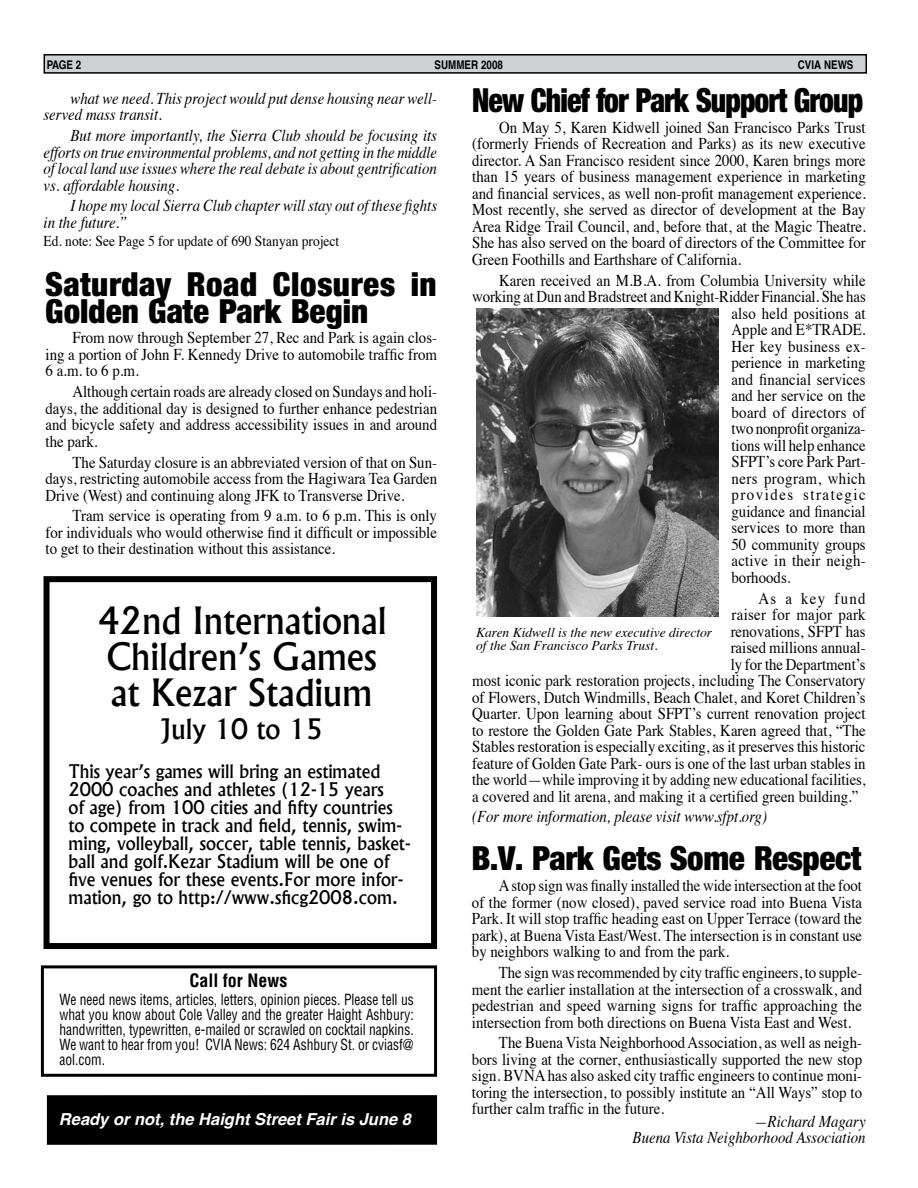
<style>
.page{position:relative;width:918px;height:1188px;background:#fff}
.page>*{position:absolute;margin:0;border:0;box-sizing:border-box;transform-origin:0 0}
.t1{font:500 36px/36px "Albertus";color:#000}
.t2{font:33px/27px "Harvest";letter-spacing:.02em;color:#000}
.t3{font:33px "Harvest";letter-spacing:-.03em;color:#000;scale:.9 1}
.t4{font:33px "Harvest";letter-spacing:-.01em;color:#000}
.t5{font:500 27px "Albertus";color:#000}
.t6{font:500 18px/18px "Albertus";color:#000}
.t7{font:700 condensed 18px "Helvetica";color:#000}
.t8{font:16.5px/16.5px "Times";color:#000;text-align:justify;scale:.9 1}
.t9{font:italic 16.5px/16.5px "Times";color:#000;scale:.9 1}
.t10{font:italic 700 16.5px "Helvetica";color:#fff}
.t11{font:16.5px "Times";letter-spacing:.025em;color:#000;scale:.9 1}
.t12{font:16.5px "Times";letter-spacing:.02em;color:#000;scale:.9 1}
.t13{font:16.5px "Times";letter-spacing:.03em;color:#000;scale:.9 1}
.t14{font:16.5px "Times";letter-spacing:.105em;color:#000;scale:.9 1}
.t15{font:16.5px "Times";letter-spacing:.09em;color:#000;scale:.9 1}
.t16{font:condensed 15px/15px "Helvetica";color:#000;text-align:justify;scale:.9 1}
.t17{font:15px "Times";color:#000;scale:.9 1}
.t18{font:italic 13.5px/13.5px "Times";color:#000}
.t19{font:700 condensed 12px "Helvetica";color:#000}
</style>
<div class="page">
<div style="left:44px;top:55px;width:822px;height:18px;background:#cfd0d2"></div>
<div style="left:44px;top:54px;width:823px;height:20px;border:2px solid #000"></div>
<img style="left:476px;top:309px;width:242px;height:307px">
<div style="left:44px;top:576px;width:393px;height:373px;border:6px solid #000"></div>
<div style="left:48px;top:1097px;width:388px;height:46px;background:#000"></div>
<div style="left:47px;top:1095px;width:390px;height:50px;border:3px solid #000"></div>
<div style="left:41px;top:965px;width:396px;height:112px;border:3px solid #000"></div>
<p class="t19" style="left:47px;top:58px;width:36px">PAGE 2</p>
<p class="t19" style="left:435px;top:58px;width:70px">SUMMER 2008</p>
<p class="t19" style="left:798px;top:58px;width:57px">CVIA NEWS</p>
<h2 class="t3" style="left:472px;top:84px;width:436px">New Chief for Park Support Group</h2>
<p class="t8" style="left:472px;top:118px;width:439px;text-indent:27px">On May 5, Karen Kidwell joined San Francisco Parks Trust (formerly Friends of Recreation and Parks) as its new executive director. A San Francisco resident since 2000, Karen brings more than 15 years of business management experience in marketing and financial services, as well non-profit management experience.<br>Most recently, she served as director of development at the Bay Area Ridge Trail Council, and, before that, at the Magic Theatre.<br>She has also served on the board of directors of the Committee for Green Foothills and Earthshare of California.</p>
<p class="t8" style="left:499px;top:271px;width:409px">Karen received an M.B.A. from Columbia University while</p>
<p class="t8" style="left:472px;top:287px;width:439px">working at Dun and Bradstreet and Knight-Ridder Financial. She has</p>
<p class="t8" style="left:732px;top:304px;width:151px">also held positions at</p>
<p class="t8" style="left:732px;top:320px;width:151px">Apple and E*TRADE.</p>
<p class="t8" style="left:732px;top:337px;width:151px">Her key business ex-</p>
<p class="t8" style="left:732px;top:353px;width:150px">perience in marketing</p>
<p class="t8" style="left:732px;top:370px;width:151px">and financial services</p>
<p class="t8" style="left:732px;top:386px;width:151px">and her service on the</p>
<p class="t11" style="left:732px;top:397px;width:150px">board of directors of</p>
<p class="t8" style="left:732px;top:419px;width:150px">two nonprofit organiza-</p>
<p class="t8" style="left:732px;top:436px;width:151px">tions will help enhance</p>
<p class="t8" style="left:732px;top:452px;width:151px">SFPT’s core Park Part-</p>
<p class="t13" style="left:732px;top:463px;width:151px">ners program, which</p>
<p class="t14" style="left:732px;top:479px;width:151px">provides strategic</p>
<p class="t8" style="left:732px;top:502px;width:151px">guidance and financial</p>
<p class="t8" style="left:732px;top:518px;width:151px">services to more than</p>
<p class="t8" style="left:732px;top:535px;width:150px">50 community groups</p>
<p class="t8" style="left:732px;top:551px;width:151px">active in their neigh-</p>
<p class="t8" style="left:732px;top:568px;width:67px">borhoods.</p>
<p class="t15" style="left:759px;top:583px;width:121px">As a key fund</p>
<p class="t12" style="left:732px;top:599px;width:151px">raiser for major park</p>
<p class="t8" style="left:731px;top:621px;width:151px">renovations, SFPT has</p>
<p class="t8" style="left:731px;top:638px;width:152px">raised millions annual-</p>
<p class="t8" style="left:731px;top:654px;width:152px">ly for the Department’s</p>
<p class="t8" style="left:472px;top:671px;width:439px">most iconic park restoration projects, including The Conservatory</p>
<p class="t8" style="left:472px;top:687px;width:439px">of Flowers, Dutch Windmills, Beach Chalet, and Koret Children’s</p>
<p class="t8" style="left:472px;top:704px;width:439px">Quarter. Upon learning about SFPT’s current renovation project</p>
<p class="t8" style="left:472px;top:720px;width:439px">to restore the Golden Gate Park Stables, Karen agreed that, “The</p>
<p class="t8" style="left:472px;top:737px;width:439px">Stables restoration is especially exciting, as it preserves this historic</p>
<p class="t8" style="left:472px;top:753px;width:439px">feature of Golden Gate Park- ours is one of the last urban stables in</p>
<p class="t8" style="left:472px;top:770px;width:439px">the world—while improving it by adding new educational facilities,</p>
<p class="t8" style="left:472px;top:786px;width:431px">a covered and lit arena, and making it a certified green building.”</p>
<p class="t9" style="left:472px;top:808px;width:329px">(For more information, please visit www.sfpt.org)</p>
<p class="t9" style="left:44px;top:89px;width:439px;text-indent:27px">what we need. This project would put dense housing near well&shy;served mass transit.</p>
<p class="t9" style="left:44px;top:126px;width:439px;text-align:justify;text-indent:27px">But more importantly, the Sierra Club should be focusing its efforts on true environmental problems, and not getting in the middle of local land use issues where the real debate is about gentrification vs. affordable housing.</p>
<p class="t9" style="left:44px;top:197px;width:439px;text-indent:27px">I hope my local Sierra Club chapter will stay out of these fights in the future.”</p>
<p class="t17" style="left:44px;top:227px;width:330px">Ed. note: See Page 5 for update of 690 Stanyan project</p>
<h2 class="t2" style="left:46px;top:271px;width:393px">Saturday Road Closures in<br>Golden Gate Park Begin</h2>
<p class="t8" style="left:46px;top:328px;width:437px;text-indent:27px">From now through September 27, Rec and Park is again clos&shy;ing a portion of John F. Kennedy Drive to automobile traffic from 6 a.m. to 6 p.m.</p>
<p class="t8" style="left:46px;top:382px;width:437px;text-indent:27px">Although certain roads are already closed on Sundays and holi&shy;days, the additional day is designed to further enhance pedestrian and bicycle safety and address accessibility issues in and around the park.</p>
<p class="t8" style="left:46px;top:452px;width:437px;text-indent:27px">The Saturday closure is an abbreviated version of that on Sun&shy;days, restricting automobile access from the Hagiwara Tea Garden Drive (West) and continuing along JFK to Transverse Drive.</p>
<p class="t8" style="left:46px;top:506px;width:436px;text-indent:27px">Tram service is operating from 9 a.m. to 6 p.m. This is only for individuals who would otherwise find it difficult or impossible to get to their destination without this assistance.</p>
<h1 class="t1" style="left:97px;top:603px;width:291px">42nd International<br>Children’s Games at Kezar Stadium</h1>
<h3 class="t5" style="left:161px;top:712px;width:164px">July 10 to 15</h3>
<p class="t6" style="left:68px;top:763px;width:344px">This year’s games will bring an estimated 2000 coaches and athletes (12-15 years<br>of age) from 100 cities and fifty countries to compete in track and field, tennis, swim&shy;ming, volleyball, soccer, table tennis, basket&shy;ball and golf.Kezar Stadium will be one of five venues for these events.For more infor&shy;mation, go to http://www.sficg2008.com.</p>
<p class="t18" style="left:476px;top:625px;width:237px">Karen Kidwell is the new executive director of the San Francisco Parks Trust.</p>
<h2 class="t4" style="left:472px;top:843px;width:391px">B.V. Park Gets Some Respect</h2>
<p class="t8" style="left:472px;top:876px;width:435px;text-indent:27px">A stop sign was finally installed the wide intersection at the foot of the former (now closed), paved service road into Buena Vista Park. It will stop traffic heading east on Upper Terrace (toward the park), at Buena Vista East/West. The intersection is in constant use by neighbors walking to and from the park.</p>
<p class="t8" style="left:472px;top:963px;width:435px;text-indent:27px">The sign was recommended by city traffic engineers, to supple&shy;ment the earlier installation at the intersection of a crosswalk, and pedestrian and speed warning signs for traffic approaching the intersection from both directions on Buena Vista East and West.</p>
<p class="t8" style="left:472px;top:1033px;width:435px;text-indent:27px">The Buena Vista Neighborhood Association, as well as neigh&shy;bors living at the corner, enthusiastically supported the new stop sign. BVNA has also asked city traffic engineers to continue moni&shy;toring the intersection, to possibly institute an “All Ways” stop to further calm traffic in the future.</p>
<p class="t9" style="left:633px;top:1112px;width:261px;text-align:right">—Richard Magary<br>Buena Vista Neighborhood Association</p>
<p class="t7" style="left:189px;top:970px;width:100px">Call for News</p>
<p class="t16" style="left:59px;top:992px;width:395px">We need news items, articles, letters, opinion pieces. Please tell us what you know about Cole Valley and the greater Haight Ashbury: handwritten, typewritten, e-mailed or scrawled on cocktail napkins.<br>We want to hear from you! CVIA News: 624 Ashbury St. or cviasf@ aol.com.</p>
<p class="t10" style="left:59px;top:1105px;width:354px">Ready or not, the Haight Street Fair is June 8</p>
</div>
